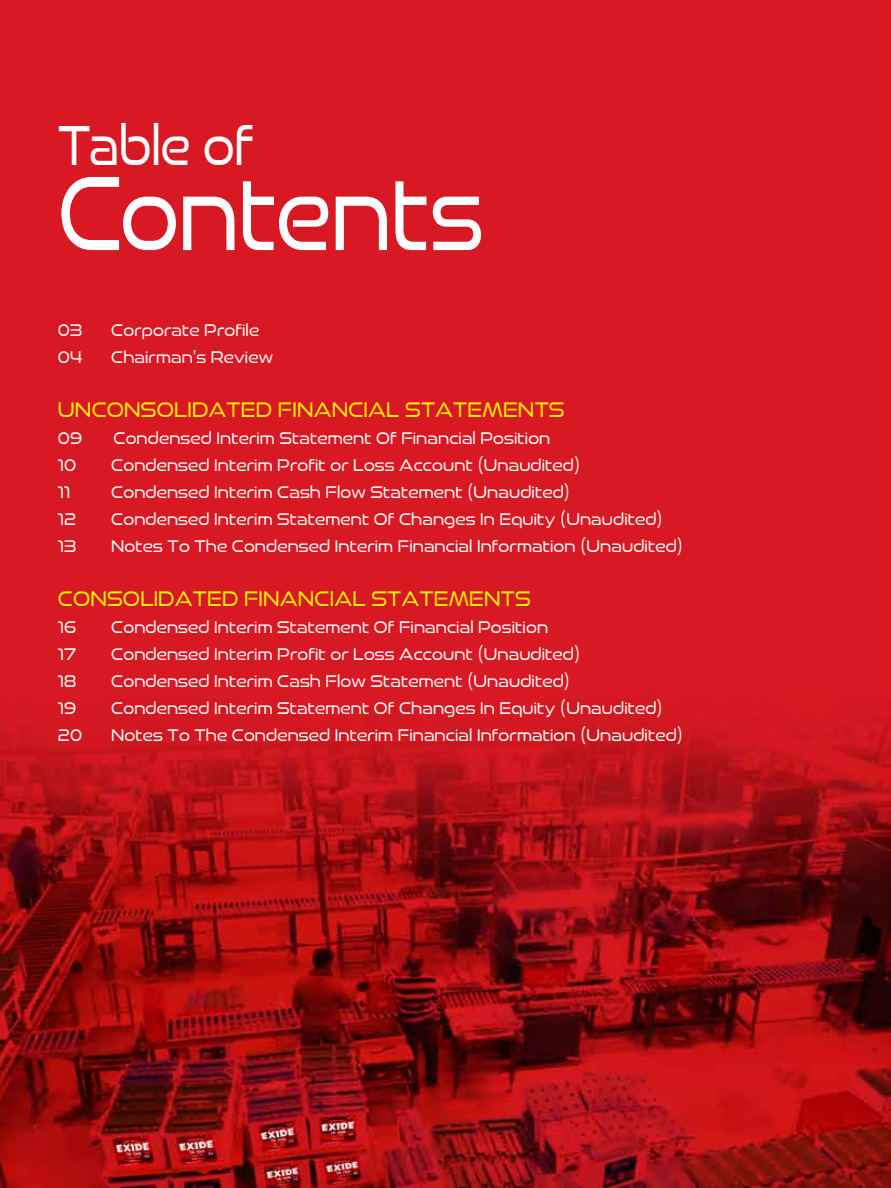
<style>
.page{position:relative;width:891px;height:1188px;background:#fff}
.page>*{position:absolute;margin:0;border:0;box-sizing:border-box;transform-origin:0 0}
.t1{font:300 112.5px "Good Timing W00";letter-spacing:-.005em;color:#fff;scale:.81 1}
.t2{font:300 60px "Good Timing W00";color:#fff;scale:.81 1}
.t3{font:300 22.5px "Good Timing W00";letter-spacing:.01em;color:#fff200;scale:.93 1}
.t4{font:300 18px "Good Timing W00";letter-spacing:.01em;color:#fff;scale:.93 1}
</style>
<div class="page">
<img style="left:0;top:0;width:891px;height:1188px">
<h2 class="t2" style="left:58px;top:97px;width:243px">Table of</h2>
<h1 class="t1" style="left:58px;top:121px;width:527px">Contents</h1>
<p class="t4" style="left:58px;top:315px;width:28px">03</p>
<p class="t4" style="left:111px;top:315px;width:161px">Corporate Profile</p>
<p class="t4" style="left:58px;top:342px;width:28px">04</p>
<p class="t4" style="left:111px;top:342px;width:175px">Chairman’s Review</p>
<p class="t3" style="left:58px;top:391px;width:546px">UNCONSOLIDATED FINANCIAL STATEMENTS</p>
<p class="t4" style="left:58px;top:423px;width:28px">09</p>
<p class="t4" style="left:114px;top:423px;width:471px">Condensed Interim Statement Of Financial Position</p>
<p class="t4" style="left:58px;top:450px;width:21px">10</p>
<p class="t4" style="left:111px;top:450px;width:506px">Condensed Interim Profit or Loss Account (Unaudited)</p>
<p class="t4" style="left:58px;top:477px;width:15px">11</p>
<p class="t4" style="left:111px;top:477px;width:495px">Condensed Interim Cash Flow Statement (Unaudited)</p>
<p class="t4" style="left:58px;top:504px;width:21px">12</p>
<p class="t4" style="left:111px;top:504px;width:595px">Condensed Interim Statement Of Changes In Equity (Unaudited)</p>
<p class="t4" style="left:58px;top:531px;width:21px">13</p>
<p class="t4" style="left:111px;top:531px;width:616px">Notes To The Condensed Interim Financial Information (Unaudited)</p>
<p class="t3" style="left:58px;top:580px;width:510px">CONSOLIDATED FINANCIAL STATEMENTS</p>
<p class="t4" style="left:58px;top:612px;width:21px">16</p>
<p class="t4" style="left:111px;top:612px;width:471px">Condensed Interim Statement Of Financial Position</p>
<p class="t4" style="left:58px;top:639px;width:21px">17</p>
<p class="t4" style="left:111px;top:639px;width:506px">Condensed Interim Profit or Loss Account (Unaudited)</p>
<p class="t4" style="left:58px;top:666px;width:21px">18</p>
<p class="t4" style="left:111px;top:666px;width:495px">Condensed Interim Cash Flow Statement (Unaudited)</p>
<p class="t4" style="left:58px;top:693px;width:21px">19</p>
<p class="t4" style="left:111px;top:693px;width:595px">Condensed Interim Statement Of Changes In Equity (Unaudited)</p>
<p class="t4" style="left:58px;top:720px;width:28px">20</p>
<p class="t4" style="left:111px;top:720px;width:616px">Notes To The Condensed Interim Financial Information (Unaudited)</p>
</div>
